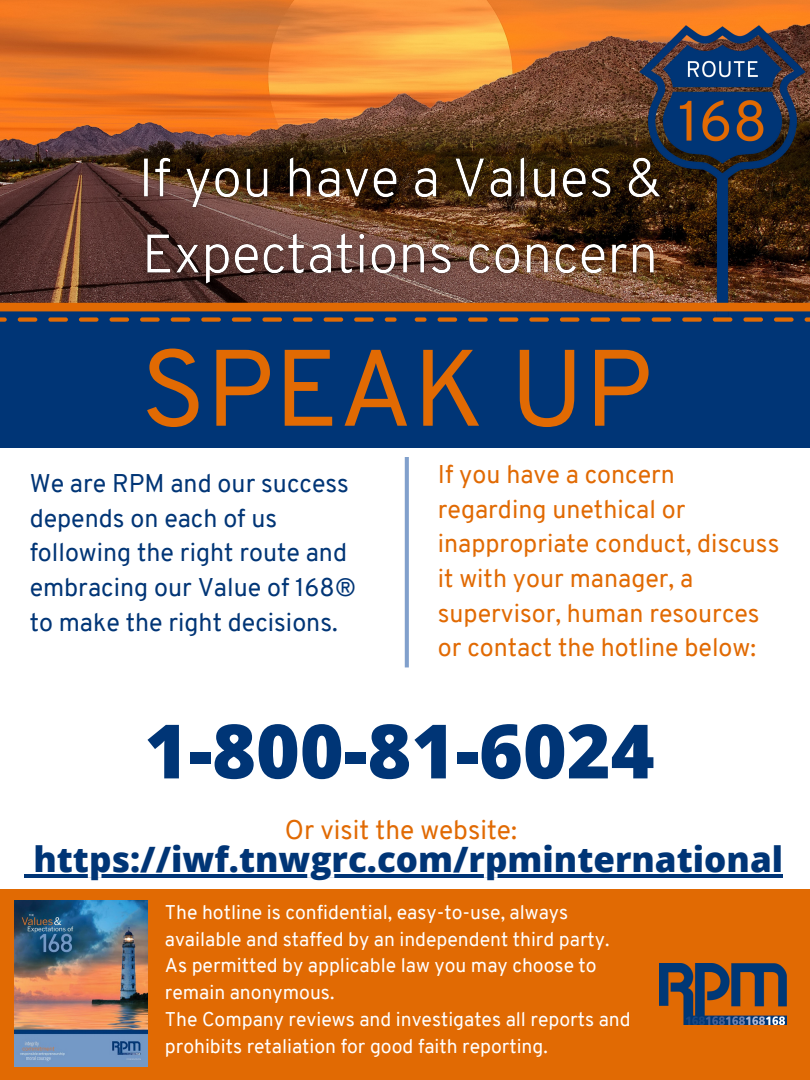
<style>
.page{position:relative;width:810px;height:1080px;background:#fff}
.page>*{position:absolute;margin:0;border:0;box-sizing:border-box;transform-origin:0 0}
.t1{font:108.44px "Overpass";color:#e16a03}
.t2{font:800 75px "Open Sans";color:#003576}
.t3{font:800 35px "Open Sans";color:#003576}
.t4{font:26.25px "Overpass";color:#e16a03}
.t5{font:25px/34.7px "Overpass";color:#e16a03}
.t6{font:25px/34.7px "Overpass";color:#003576}
.t7{font:19.38px/26.8px "Overpass";color:#fff}
</style>
<div class="page">
<img style="left:0;top:0;width:514px;height:303px">
<div style="left:0;top:306px;width:810px;height:142px;background:#003576"></div>
<img style="left:514px;top:0;width:296px;height:321px">
<div style="left:0;top:889px;width:810px;height:191px;background:#e16a03"></div>
<img style="left:659px;top:963px;width:128px;height:62px">
<svg style="left:0;top:317px;width:7px;height:5px"></svg>
<svg style="left:18px;top:317px;width:356px;height:5px"></svg>
<div style="left:385px;top:317px;width:12px;height:5px;background:#e16a03;border-radius:2px"></div>
<div style="left:415px;top:317px;width:12px;height:5px;background:#e16a03;border-radius:2px"></div>
<svg style="left:438px;top:317px;width:356px;height:5px"></svg>
<svg style="left:805px;top:317px;width:5px;height:5px"></svg>
<div style="left:0;top:303px;width:810px;height:8px;background:#e16a03"></div>
<svg style="left:405px;top:457px;width:4px;height:210px"></svg>
<img style="left:15px;top:900px;width:132px;height:167px">
<svg style="left:24px;top:874px;width:9px;height:3px"></svg>
<hr style="left:33px;top:874px;width:750px;height:3px;background:#003576">
<img style="left:125px;top:144px;width:550px;height:157px">
<p class="t1" style="left:141px;top:344px;width:513px">SPEAK UP</p>
<p class="t6" style="left:30px;top:468px;width:328px">We are RPM and our success depends on each of us following the right route and embracing our Value of 168® to make the right decisions.</p>
<p class="t5" style="left:438px;top:459px;width:343px">If you have a concern regarding unethical or inappropriate conduct, discuss it with your manager, a supervisor, human resources or contact the hotline below:</p>
<p class="t2" style="left:144px;top:698px;width:512px">1-800-81-6024</p>
<p class="t4" style="left:285px;top:819px;width:233px">Or visit the website:</p>
<p class="t3" style="left:33px;top:835px;width:751px">https://iwf.tnwgrc.com/rpminternational</p>
<p class="t7" style="left:165px;top:901px;width:446px">The hotline is confidential, easy-to-use, always available and staffed by an independent third party.</p>
<p class="t7" style="left:165px;top:954px;width:433px">As permitted by applicable law you may choose to remain anonymous.</p>
<p class="t7" style="left:165px;top:1008px;width:467px">The Company reviews and investigates all reports and prohibits retaliation for good faith reporting.</p>
</div>
